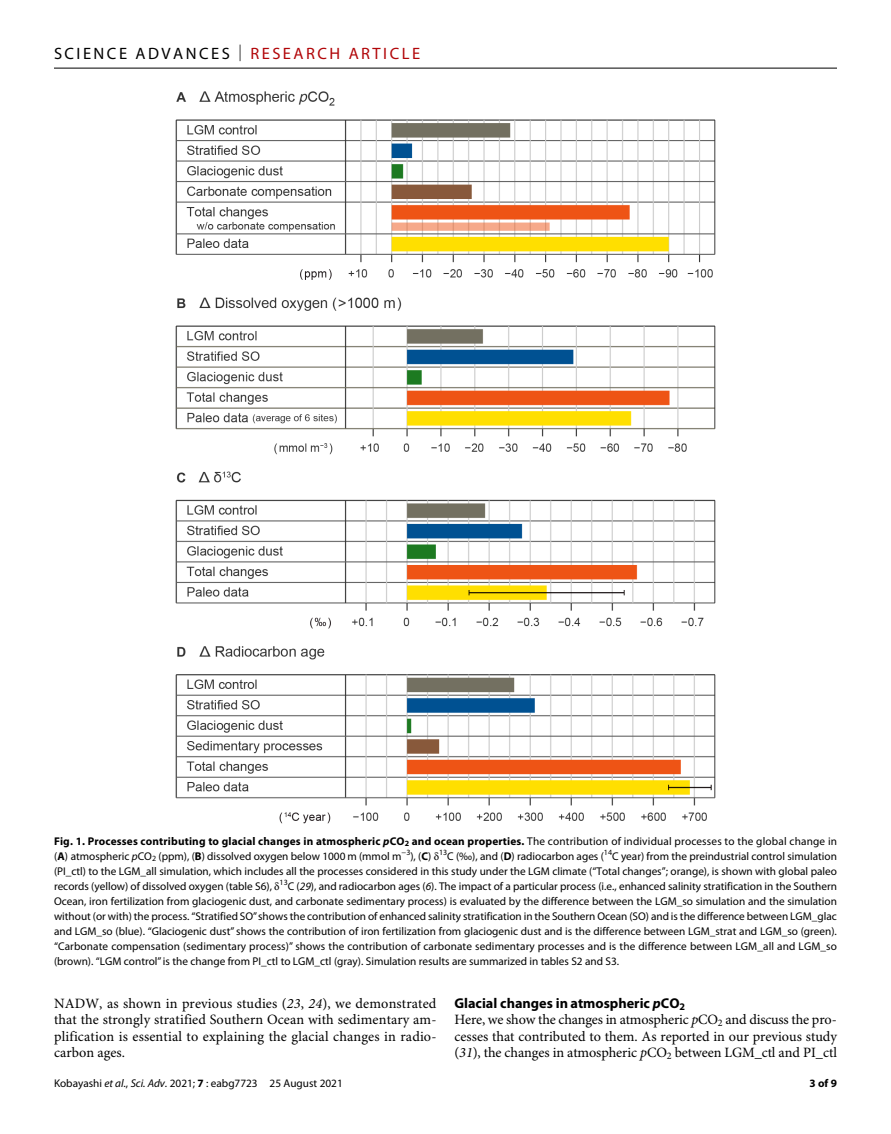
<style>
.page{position:relative;width:891px;height:1134px;background:#fff}
.page>*{position:absolute;margin:0;border:0;box-sizing:border-box;transform-origin:0 0}
.t1{font:16.5px "Myriad Pro";letter-spacing:.15em;color:#000}
.t2{font:14.25px/16.5px "Minion Pro";color:#000;text-align:justify}
.t3{font:700 14.25px "Myriad Pro";color:#000}
.t4{font:11.25px/15px "Myriad Pro";color:#000;text-align:justify}
.t5{font:700 11.25px "Myriad Pro";color:#000}
.s1{font-weight:300}
.s2{color:#b10508}
.s3{font-weight:700}
.s4{font-weight:700;font-style:italic}
.s5{font-style:italic}
</style>
<div class="page">
<hr style="left:54px;top:68px;width:783px;height:1px;background:#000">
<img style="left:176px;top:91px;width:540px;height:732px">
<h1 class="t1" style="left:54px;top:40px;width:368px">SCIENCE ADVANCES <span class="s1">|</span> <span class="s2">RESEARCH ARTICLE</span></h1>
<p class="t4" style="left:54px;top:834px;width:785px"><span class="s3">Fig. 1. Processes contributing to glacial changes in atmospheric</span> <span class="s4">p</span><span class="s3">CO</span><sub>2</sub> <span class="s3">and ocean properties.</span> The contribution of individual processes to the global change in (<span class="s3">A</span>) atmospheric <span class="s5">p</span>CO<sub>2</sub> (ppm), (<span class="s3">B</span>) dissolved oxygen below 1000 m (mmol m<sup>−3</sup>), (<span class="s3">C</span>) <sup>13</sup>C (‰), and (<span class="s3">D</span>) radiocarbon ages (<sup>14</sup>C year) from the preindustrial control simulation (PI_ctl) to the LGM_all simulation, which includes all the processes considered in this study under the LGM climate (“Total changes”; orange), is shown with global paleo records (yellow) of dissolved oxygen (table S6), <sup>13</sup>C (<span class="s5">29</span>), and radiocarbon ages (<span class="s5">6</span>). The impact of a particular process (i.e., enhanced salinity stratification in the Southern Ocean, iron fertilization from glaciogenic dust, and carbonate sedimentary process) is evaluated by the difference between the LGM_so simulation and the simulation without (or with) the process. “Stratified SO” shows the contribution of enhanced salinity stratification in the Southern Ocean (SO) and is the difference between LGM_glac and LGM_so (blue). “Glaciogenic dust” shows the contribution of iron fertilization from glaciogenic dust and is the difference between LGM_strat and LGM_so (green). “Carbonate compensation (sedimentary process)” shows the contribution of carbonate sedimentary processes and is the difference between LGM_all and LGM_so (brown). “LGM control” is the change from PI_ctl to LGM_ctl (gray). Simulation results are summarized in tables S2 and S3.</p>
<p class="t2" style="left:54px;top:996px;width:384px">NADW, as shown in previous studies (<span class="s5">23</span>, <span class="s5">24</span>), we demonstrated that the strongly stratified Southern Ocean with sedimentary am&shy;plification is essential to explaining the glacial changes in radio&shy;carbon ages.</p>
<p class="t3" style="left:454px;top:991px;width:232px">Glacial changes in atmospheric <span class="s5">p</span>CO<sub>2</sub></p>
<p class="t2" style="left:454px;top:1013px;width:384px">Here, we show the changes in atmospheric <span class="s5">p</span>CO<sub>2</sub> and discuss the pro&shy;cesses that contributed to them. As reported in our previous study (<span class="s5">31</span>), the changes in atmospheric <span class="s5">p</span>CO<sub>2</sub> between LGM_ctl and PI_ctl</p>
<p class="t4" style="left:54px;top:1076px;width:290px">Kobayashi <span class="s5">et al</span>., <span class="s5">Sci. Adv.</span> 2021; <span class="s3">7</span> : eabg7723 25 August 2021</p>
<p class="t5" style="left:810px;top:1074px;width:29px">3 of 9</p>
</div>
